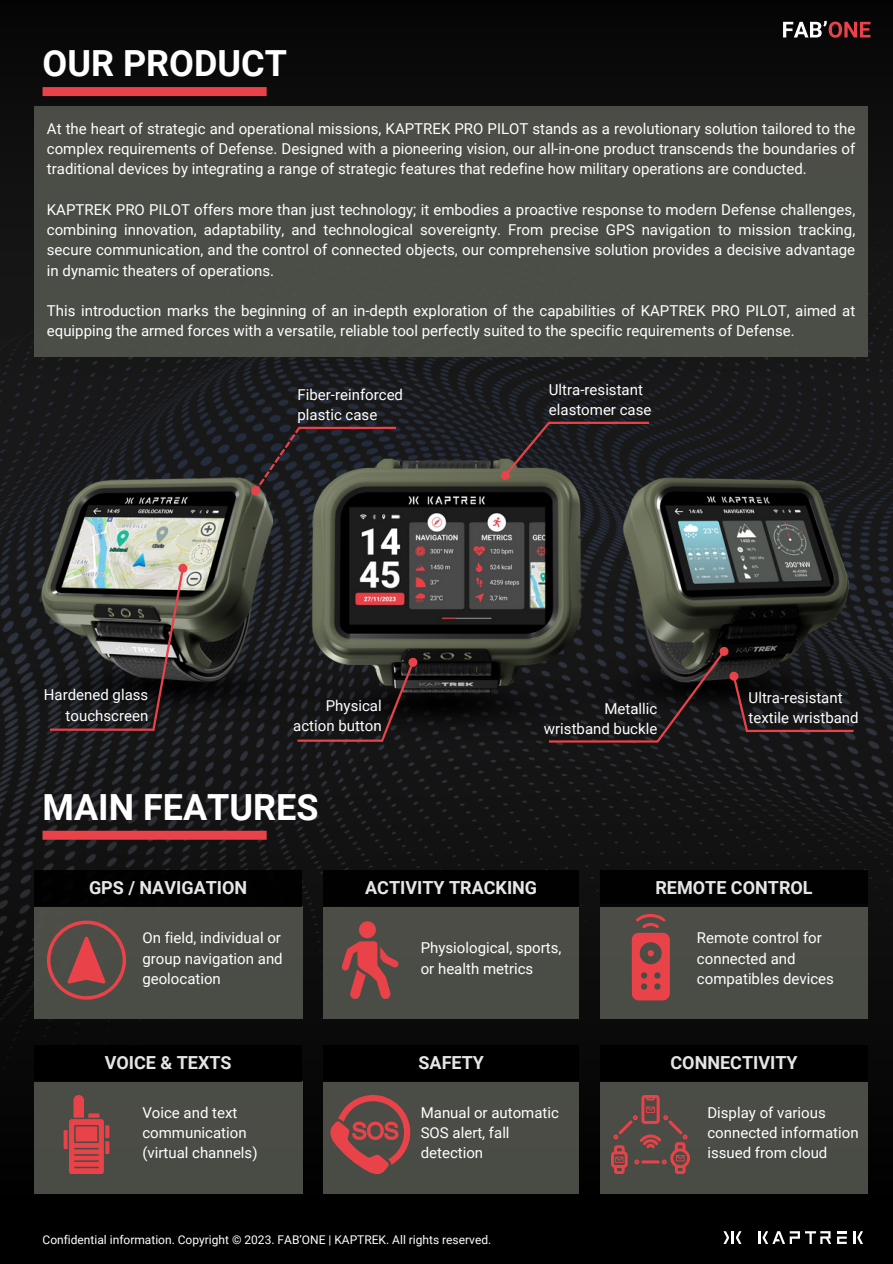
<style>
.page{position:relative;width:893px;height:1264px;background:#fff}
.page>*{position:absolute;margin:0;border:0;box-sizing:border-box;transform-origin:0 0}
.t1{font:700 36px "Roboto";color:#fff}
.t2{font:700 18px "Roboto";color:#fff}
.t3{font:15px/20.2px "Roboto";color:#fff}
.t4{font:12px "Roboto";color:#fff}
</style>
<div class="page">
<img style="left:0;top:726px;width:892px;height:537px">
<img style="left:0;top:0;width:892px;height:646px">
<img style="left:0;top:646px;width:263px;height:80px">
<img style="left:629px;top:646px;width:263px;height:80px">
<img style="left:28px;top:438px;width:235px;height:285px">
<img style="left:629px;top:438px;width:235px;height:285px">
<img style="left:263px;top:398px;width:366px;height:365px">
<hr style="left:297px;top:739px;width:84px;height:2px;background:#e94249">
<svg style="left:654px;top:643px;width:95px;height:102px;background:#241d1d"></svg>
<div style="left:730px;top:672px;width:7px;height:8px;background:#e94249;border-radius:3px"></div>
<div style="left:729px;top:671px;width:9px;height:10px;border:2px solid #e94249;border-radius:3px"></div>
<svg style="left:379px;top:655px;width:41px;height:89px;background:#291e1d"></svg>
<svg style="left:248px;top:426px;width:52px;height:72px;background:#282226"></svg>
<svg style="left:497px;top:419px;width:55px;height:64px;background:#393231"></svg>
<svg style="left:151px;top:569px;width:34px;height:164px;background:#544a47"></svg>
<div style="left:179px;top:564px;width:7px;height:8px;background:#e94249;border-radius:3px"></div>
<div style="left:178px;top:563px;width:10px;height:10px;border:2px solid #e94249;border-radius:3px"></div>
<hr style="left:299px;top:427px;width:97px;height:2px;background:#e94249">
<hr style="left:548px;top:422px;width:101px;height:2px;background:#e94249">
<hr style="left:50px;top:728px;width:103px;height:2px;background:#e94249">
<hr style="left:549px;top:740px;width:109px;height:2px;background:#e94249">
<hr style="left:747px;top:729px;width:106px;height:3px;background:#e94249">
<div style="left:43px;top:87px;width:223px;height:9px;background:#e94249"></div>
<svg style="left:783px;top:21px;width:87px;height:17px"></svg>
<svg style="left:723px;top:1231px;width:18px;height:12px"></svg>
<svg style="left:758px;top:1231px;width:73px;height:13px"></svg>
<svg style="left:837px;top:1231px;width:9px;height:12px"></svg>
<svg style="left:853px;top:1231px;width:10px;height:12px"></svg>
<div style="left:43px;top:830px;width:223px;height:9px;background:#e94249"></div>
<div style="left:34px;top:106px;width:833px;height:251px;background:#4b4e47"></div>
<div style="left:34px;top:906px;width:268px;height:113px;background:#4a4d46"></div>
<div style="left:34px;top:870px;width:268px;height:36px;background:#000"></div>
<svg style="left:47px;top:920px;width:79px;height:79px"></svg>
<div style="left:323px;top:906px;width:255px;height:113px;background:#4a4d46"></div>
<div style="left:323px;top:870px;width:255px;height:36px;background:#000"></div>
<svg style="left:341px;top:921px;width:58px;height:77px"></svg>
<div style="left:600px;top:904px;width:267px;height:115px;background:#4a4d46"></div>
<svg style="left:601px;top:906px;width:99px;height:95px"></svg>
<div style="left:600px;top:870px;width:267px;height:36px;background:#000"></div>
<div style="left:34px;top:1081px;width:268px;height:112px;background:#4a4c45"></div>
<div style="left:34px;top:1045px;width:268px;height:36px;background:#000"></div>
<svg style="left:64px;top:1095px;width:45px;height:78px"></svg>
<div style="left:323px;top:1081px;width:255px;height:112px;background:#4a4c45"></div>
<div style="left:323px;top:1045px;width:255px;height:36px;background:#000"></div>
<svg style="left:330px;top:1095px;width:80px;height:78px"></svg>
<div style="left:600px;top:1081px;width:267px;height:112px;background:#4a4c45"></div>
<div style="left:600px;top:1045px;width:267px;height:36px;background:#000"></div>
<svg style="left:611px;top:1095px;width:78px;height:78px"></svg>
<p class="t1" style="left:43px;top:43px;width:246px">OUR PRODUCT</p>
<p class="t3" style="left:47px;top:118px;width:809px;text-align:justify">At the heart of strategic and operational missions, KAPTREK PRO PILOT stands as a revolutionary solution tailored to the complex requirements of Defense. Designed with a pioneering vision, our all-in-one product transcends the boundaries of traditional devices by integrating a range of strategic features that redefine how military operations are conducted.</p>
<p class="t3" style="left:47px;top:199px;width:809px;text-align:justify">KAPTREK PRO PILOT offers more than just technology; it embodies a proactive response to modern Defense challenges, combining innovation, adaptability, and technological sovereignty. From precise GPS navigation to mission tracking, secure communication, and the control of connected objects, our comprehensive solution provides a decisive advantage in dynamic theaters of operations.</p>
<p class="t3" style="left:47px;top:301px;width:809px">This introduction marks the beginning of an in-depth exploration of the capabilities of KAPTREK PRO PILOT, aimed at equipping the armed forces with a versatile, reliable tool perfectly suited to the specific requirements of Defense.</p>
<p class="t3" style="left:297px;top:385px;width:107px">Fiber-reinforced plastic case</p>
<p class="t3" style="left:549px;top:379px;width:104px">Ultra-resistant elastomer case</p>
<p class="t3" style="left:44px;top:685px;width:106px;text-align:right">Hardened glass touchscreen</p>
<p class="t3" style="left:748px;top:687px;width:95px">Ultra-resistant</p>
<p class="t3" style="left:326px;top:696px;width:57px">Physical</p>
<p class="t3" style="left:293px;top:716px;width:90px">action button</p>
<p class="t3" style="left:544px;top:698px;width:115px;text-align:right">Metallic wristband buckle</p>
<p class="t3" style="left:748px;top:708px;width:111px">textile wristband</p>
<p class="t1" style="left:43px;top:786px;width:277px">MAIN FEATURES</p>
<p class="t2" style="left:89px;top:877px;width:160px">GPS / NAVIGATION</p>
<p class="t3" style="left:142px;top:928px;width:142px;text-align:justify">On field, individual or group navigation and geolocation</p>
<p class="t2" style="left:105px;top:1052px;width:128px">VOICE &amp; TEXTS</p>
<p class="t3" style="left:142px;top:1102px;width:117px">Voice and text communication (virtual channels)</p>
<p class="t2" style="left:365px;top:877px;width:174px">ACTIVITY TRACKING</p>
<p class="t3" style="left:420px;top:938px;width:142px">Physiological, sports, or health metrics</p>
<p class="t2" style="left:418px;top:1052px;width:67px">SAFETY</p>
<p class="t3" style="left:420px;top:1102px;width:140px">Manual or automatic<br>SOS alert, fall detection</p>
<p class="t4" style="left:43px;top:1233px;width:450px">Confidential information. Copyright © 2023. FAB’ONE | KAPTREK. All rights reserved.</p>
<p class="t2" style="left:655px;top:877px;width:159px">REMOTE CONTROL</p>
<p class="t3" style="left:697px;top:928px;width:138px">Remote control for connected and compatibles devices</p>
<p class="t2" style="left:670px;top:1052px;width:129px">CONNECTIVITY</p>
<p class="t3" style="left:707px;top:1102px;width:153px">Display of various connected information issued from cloud</p>
</div>
